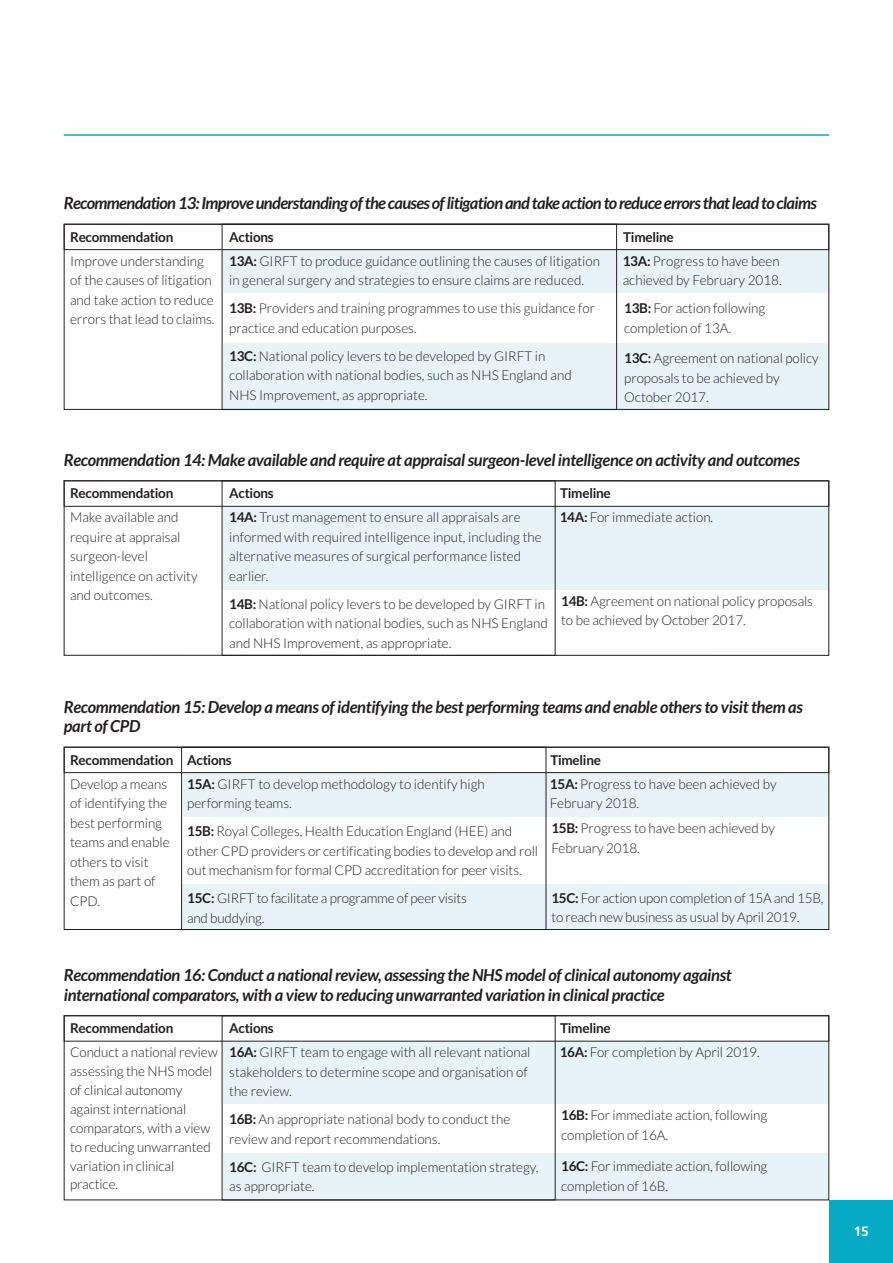
<style>
.page{position:relative;width:893px;height:1263px;background:#fff}
.page>*{position:absolute;margin:0;border:0;box-sizing:border-box;transform-origin:0 0}
.t1{font:italic 700 16.5px/19.5px "Lato";letter-spacing:-.02em;color:#231f20}
.t2{font:italic 700 16.5px "Lato";letter-spacing:-.04em;color:#231f20}
.t3{font:300 13.5px/19.5px "Lato";color:#231f20}
.t4{font:700 13.5px "Lato";letter-spacing:-.02em;color:#231f20}
.t5{font:700 13.5px "Frutiger";color:#fff}
.s1{font-weight:700}
</style>
<div class="page">
<hr style="left:64px;top:134px;width:765px;height:2px;background:#07aac5">
<div style="left:829px;top:1200px;width:64px;height:63px;background:#07aac5"></div>
<div style="left:223px;top:250px;width:606px;height:43px;background:#e8f3f7"></div>
<div style="left:223px;top:343px;width:606px;height:68px;background:#e8f3f7"></div>
<div style="left:222px;top:224px;width:395px;height:186px;border:1px solid #231f20"></div>
<div style="left:64px;top:224px;width:765px;height:26px;border:1px solid #231f20"></div>
<div style="left:223px;top:506px;width:606px;height:84px;background:#e8f3f7"></div>
<div style="left:222px;top:480px;width:333px;height:176px;border:1px solid #231f20"></div>
<div style="left:64px;top:480px;width:765px;height:27px;border:1px solid #231f20"></div>
<div style="left:183px;top:772px;width:646px;height:45px;background:#e8f3f7"></div>
<div style="left:182px;top:885px;width:647px;height:45px;background:#e8f3f7"></div>
<div style="left:181px;top:747px;width:365px;height:183px;border:1px solid #231f20"></div>
<div style="left:64px;top:747px;width:765px;height:26px;border:1px solid #231f20"></div>
<div style="left:223px;top:1041px;width:606px;height:62px;background:#e8f3f7"></div>
<div style="left:223px;top:1153px;width:606px;height:47px;background:#e8f3f7"></div>
<div style="left:222px;top:1015px;width:334px;height:185px;border:1px solid #231f20"></div>
<div style="left:64px;top:1015px;width:765px;height:26px;border:1px solid #231f20"></div>
<p class="t2" style="left:64px;top:194px;width:755px">Recommendation13:Improveunderstandingofthecausesoflitigationandtakeactiontoreduceerrorsthatleadtoclaims</p>
<p class="t4" style="left:70px;top:229px;width:105px">Recommendation</p>
<p class="t4" style="left:229px;top:229px;width:46px">Actions</p>
<p class="t3" style="left:70px;top:251px;width:146px">Improve understanding of the causes of litigation and take action to reduce errors that lead to claims.</p>
<p class="t3" style="left:229px;top:251px;width:372px"><span class="s1">13A:</span> GIRFT to produce guidance outlining the causes of litigation in general surgery and strategies to ensure claims are reduced.</p>
<p class="t3" style="left:229px;top:299px;width:367px"><span class="s1">13B:</span> Providers and training programmes to use this guidance for practice and education purposes.</p>
<p class="t3" style="left:229px;top:346px;width:344px"><span class="s1">13C:</span> National policy levers to be developed by GIRFT in collaboration with national bodies, such as NHS England and<br>NHS Improvement, as appropriate.</p>
<p class="t4" style="left:623px;top:229px;width:52px">Timeline</p>
<p class="t3" style="left:623px;top:251px;width:161px"><span class="s1">13A:</span> Progress to have been achieved by February 2018.</p>
<p class="t3" style="left:624px;top:299px;width:143px"><span class="s1">13B:</span> For action following completion of 13A.</p>
<p class="t3" style="left:624px;top:349px;width:196px"><span class="s1">13C:</span> Agreement on national policy proposals to be achieved by<br>October 2017.</p>
<p class="t1" style="left:64px;top:450px;width:737px">Recommendation 14: Make available and require at appraisal surgeon-level intelligence on activity and outcomes</p>
<p class="t4" style="left:70px;top:486px;width:105px">Recommendation</p>
<p class="t4" style="left:229px;top:486px;width:46px">Actions</p>
<p class="t3" style="left:70px;top:508px;width:129px">Make available and require at appraisal surgeon-level intelligence on activity and outcomes.</p>
<p class="t3" style="left:229px;top:508px;width:314px"><span class="s1">14A:</span> Trust management to ensure all appraisals are informed with required intelligence input, including the alternative measures of surgical performance listed earlier.</p>
<p class="t3" style="left:229px;top:594px;width:320px"><span class="s1">14B:</span> National policy levers to be developed by GIRFT in collaboration with national bodies, such as NHS England and NHS Improvement, as appropriate.</p>
<p class="t4" style="left:560px;top:486px;width:52px">Timeline</p>
<p class="t3" style="left:560px;top:508px;width:155px"><span class="s1">14A:</span> For immediate action.</p>
<p class="t3" style="left:561px;top:591px;width:253px"><span class="s1">14B:</span> Agreement on national policy proposals to be achieved by October 2017.</p>
<p class="t1" style="left:64px;top:697px;width:741px">Recommendation 15: Develop a means of identifying the best performing teams and enable others to visit them as part of CPD</p>
<p class="t4" style="left:70px;top:752px;width:163px">Recommendation Actions</p>
<p class="t3" style="left:70px;top:774px;width:101px">Develop a means of identifying the best performing teams and enable others to visit them as part of<br>CPD.</p>
<p class="t3" style="left:187px;top:774px;width:299px"><span class="s1">15A:</span> GIRFT to develop methodology to identify high performing teams.</p>
<p class="t3" style="left:187px;top:822px;width:352px"><span class="s1">15B:</span> Royal Colleges, Health Education England (HEE) and other CPD providers or certificating bodies to develop and roll out mechanism for formal CPD accreditation for peer visits.</p>
<p class="t3" style="left:187px;top:889px;width:281px"><span class="s1">15C:</span> GIRFT to facilitate a programme of peer visits and buddying.</p>
<p class="t4" style="left:550px;top:752px;width:52px">Timeline</p>
<p class="t3" style="left:550px;top:774px;width:228px"><span class="s1">15A:</span> Progress to have been achieved by<br>February 2018.</p>
<p class="t3" style="left:551px;top:819px;width:225px"><span class="s1">15B:</span> Progress to have been achieved by<br>February 2018.</p>
<p class="t3" style="left:551px;top:888px;width:274px"><span class="s1">15C:</span> For action upon completion of 15A and 15B, to reach new business as usual by April 2019.</p>
<p class="t1" style="left:64px;top:966px;width:669px">Recommendation 16: Conduct a national review, assessing the NHS model of clinical autonomy against international comparators, with a view to reducing unwarranted variation in clinical practice</p>
<p class="t4" style="left:70px;top:1020px;width:105px">Recommendation</p>
<p class="t4" style="left:229px;top:1020px;width:46px">Actions</p>
<p class="t3" style="left:70px;top:1043px;width:149px;line-height:18.9px">Conduct a national review assessing the NHS model of clinical autonomy against international comparators, with a view to reducing unwarranted variation in clinical practice.</p>
<p class="t3" style="left:229px;top:1043px;width:303px"><span class="s1">16A:</span> GIRFT team to engage with all relevant national stakeholders to determine scope and organisation of the review.</p>
<p class="t3" style="left:229px;top:1110px;width:283px"><span class="s1">16B:</span>An appropriate national body to conduct the review and report recommendations.</p>
<p class="t3" style="left:229px;top:1157px;width:311px"><span class="s1">16C:</span> GIRFT team to develop implementation strategy, as appropriate.</p>
<p class="t4" style="left:560px;top:1020px;width:52px">Timeline</p>
<p class="t3" style="left:560px;top:1043px;width:202px"><span class="s1">16A:</span> For completion by April 2019.</p>
<p class="t3" style="left:561px;top:1106px;width:207px"><span class="s1">16B:</span> For immediate action, following completion of 16A.</p>
<p class="t3" style="left:561px;top:1157px;width:208px"><span class="s1">16C:</span> For immediate action, following completion of 16B.</p>
<p class="t5" style="left:854px;top:1225px;width:16px">15</p>
</div>
